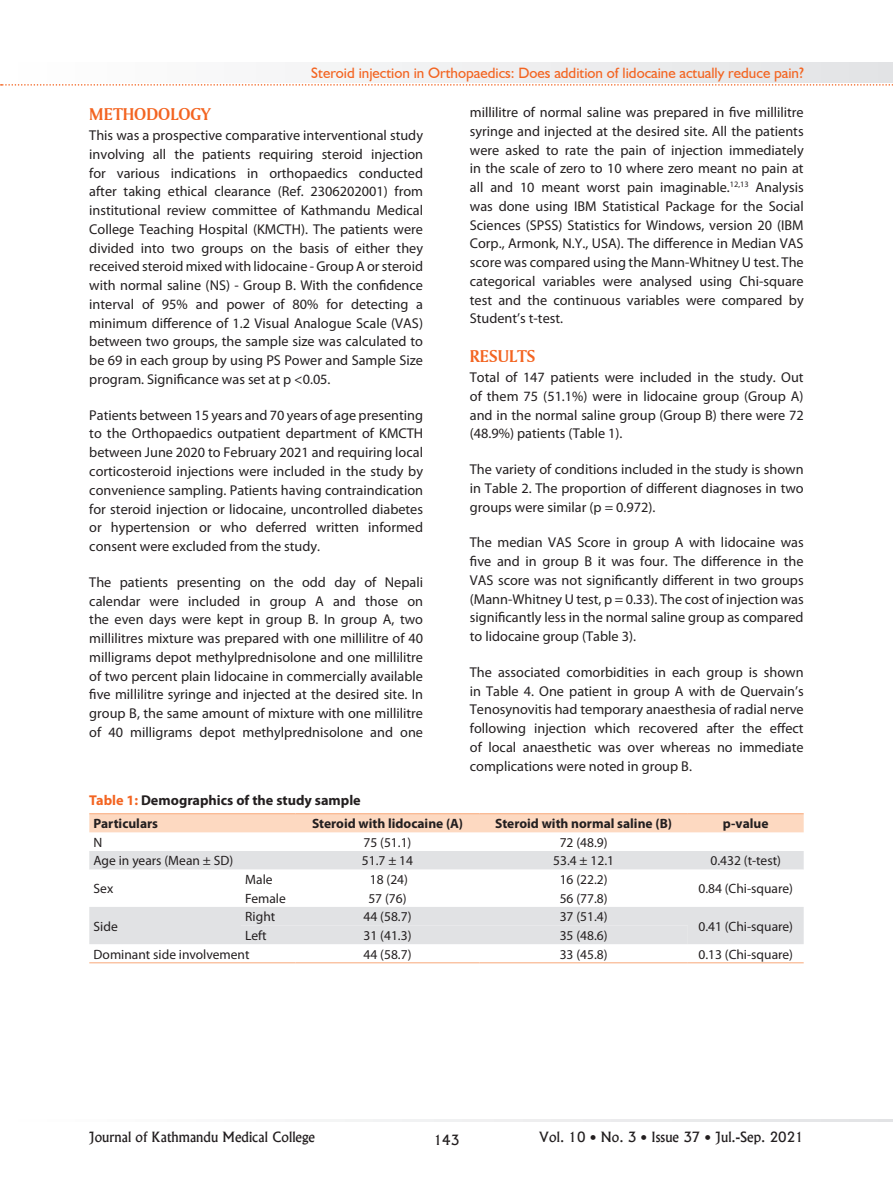
<style>
.page{position:relative;width:893px;height:1191px;background:#fff}
.page>*{position:absolute;margin:0;border:0;box-sizing:border-box;transform-origin:0 0}
.t1{font:18px "Amerigo BT Bold A";color:#f36421}
.t2{font:15px "Humanist 521 BT";color:#f36421}
.t3{font:14.25px/18.8px "Myriad Pro";color:#231f20;text-align:justify}
.t4{font:700 14.25px "Myriad Pro";color:#231f20}
.t5{font:13.5px "Myriad Pro";color:#231f20}
.t6{font:13.5px "Alaska";color:#231f20}
.t7{font:700 13.5px "Myriad Pro";color:#231f20}
.s1{color:#f36421}
</style>
<div class="page">
<svg style="left:313px;top:1119px;width:580px;height:2px"></svg>
<div style="left:0;top:63px;width:893px;height:20px;background:linear-gradient(to right,#fff,#e2e3e5)"></div>
<svg style="left:1px;top:84px;width:892px;height:2px"></svg>
<div style="left:89px;top:814px;width:715px;height:18px;background:#fdd9c1"></div>
<div style="left:89px;top:851px;width:715px;height:18px;background:#e1e2e4"></div>
<svg style="left:89px;top:869px;width:715px;height:75px"></svg>
<hr style="left:89px;top:813px;width:152px;height:1px;background:#f9ad80">
<hr style="left:241px;top:813px;width:55px;height:1px;background:#f9ad80">
<hr style="left:296px;top:813px;width:183px;height:1px;background:#f9ad80">
<hr style="left:479px;top:813px;width:209px;height:1px;background:#f9ad80">
<hr style="left:688px;top:813px;width:116px;height:1px;background:#f9ad80">
<hr style="left:89px;top:962px;width:152px;height:1px;background:#f9ad80">
<hr style="left:241px;top:962px;width:55px;height:1px;background:#f9ad80">
<hr style="left:296px;top:962px;width:183px;height:1px;background:#f9ad80">
<hr style="left:479px;top:962px;width:209px;height:1px;background:#f9ad80">
<hr style="left:688px;top:962px;width:116px;height:1px;background:#f9ad80">
<p class="t2" style="left:311px;top:63px;width:494px">Steroid injection in Orthopaedics: Does addition of lidocaine actually reduce pain?</p>
<p class="t1" style="left:89px;top:103px;width:123px">METHODOLOGY</p>
<p class="t3" style="left:89px;top:126px;width:335px">This was a prospective comparative interventional study involving all the patients requiring steroid injection for various indications in orthopaedics conducted after taking ethical clearance (Ref. 2306202001) from institutional review committee of Kathmandu Medical College Teaching Hospital (KMCTH). The patients were divided into two groups on the basis of either they received steroid mixed with lidocaine - Group A or steroid with normal saline (NS) - Group B. With the confidence interval of 95% and power of 80% for detecting a minimum difference of 1.2 Visual Analogue Scale (VAS) between two groups, the sample size was calculated to be 69 in each group by using PS Power and Sample Size program. Significance was set at p &lt;0.05.</p>
<p class="t3" style="left:89px;top:405px;width:335px">Patients between 15 years and 70 years of age presenting to the Orthopaedics outpatient department of KMCTH between June 2020 to February 2021 and requiring local corticosteroid injections were included in the study by convenience sampling. Patients having contraindication for steroid injection or lidocaine, uncontrolled diabetes or hypertension or who deferred written informed consent were excluded from the study.</p>
<p class="t3" style="left:89px;top:572px;width:335px">The patients presenting on the odd day of Nepali calendar were included in group A and those on the even days were kept in group B. In group A, two millilitres mixture was prepared with one millilitre of 40 milligrams depot methylprednisolone and one millilitre of two percent plain lidocaine in commercially available five millilitre syringe and injected at the desired site. In group B, the same amount of mixture with one millilitre of 40 milligrams depot methylprednisolone and one</p>
<p class="t3" style="left:470px;top:103px;width:335px">millilitre of normal saline was prepared in five millilitre syringe and injected at the desired site. All the patients were asked to rate the pain of injection immediately in the scale of zero to 10 where zero meant no pain at all and 10 meant worst pain imaginable.<sup>12,13</sup> Analysis was done using IBM Statistical Package for the Social Sciences (SPSS) Statistics for Windows, version 20 (IBM Corp., Armonk, N.Y., USA). The difference in Median VAS score was compared using the Mann-Whitney U test. The categorical variables were analysed using Chi-square test and the continuous variables were compared by Student’s t-test.</p>
<p class="t1" style="left:470px;top:345px;width:67px">RESULTS</p>
<p class="t3" style="left:470px;top:367px;width:335px">Total of 147 patients were included in the study. Out of them 75 (51.1%) were in lidocaine group (Group A) and in the normal saline group (Group B) there were 72 (48.9%) patients (Table 1).</p>
<p class="t3" style="left:470px;top:460px;width:335px">The variety of conditions included in the study is shown in Table 2. The proportion of different diagnoses in two groups were similar (p = 0.972).</p>
<p class="t3" style="left:470px;top:533px;width:335px">The median VAS Score in group A with lidocaine was five and in group B it was four. The difference in the VAS score was not significantly different in two groups (Mann-Whitney U test, p = 0.33). The cost of injection was significantly less in the normal saline group as compared to lidocaine group (Table 3).</p>
<p class="t3" style="left:470px;top:662px;width:335px">The associated comorbidities in each group is shown in Table 4. One patient in group A with de Quervain’s Tenosynovitis had temporary anaesthesia of radial nerve following injection which recovered after the effect of local anaesthetic was over whereas no immediate complications were noted in group B.</p>
<p class="t4" style="left:89px;top:790px;width:273px"><span class="s1">Table 1:</span> Demographics of the study sample</p>
<p class="t7" style="left:94px;top:814px;width:66px">Particulars</p>
<p class="t7" style="left:312px;top:814px;width:152px">Steroid with lidocaine (A)</p>
<p class="t7" style="left:495px;top:814px;width:178px">Steroid with normal saline (B)</p>
<p class="t7" style="left:723px;top:814px;width:47px">p-value</p>
<p class="t5" style="left:94px;top:834px;width:10px">N</p>
<p class="t5" style="left:363px;top:834px;width:49px">75 (51.1)</p>
<p class="t5" style="left:560px;top:834px;width:49px">72 (48.9)</p>
<p class="t5" style="left:94px;top:852px;width:141px">Age in years (Mean ± SD)</p>
<p class="t5" style="left:362px;top:852px;width:53px">51.7 ± 14</p>
<p class="t5" style="left:553px;top:852px;width:62px">53.4 ± 12.1</p>
<p class="t5" style="left:710px;top:852px;width:72px">0.432 (t-test)</p>
<p class="t5" style="left:94px;top:880px;width:21px">Sex</p>
<p class="t5" style="left:245px;top:871px;width:29px">Male</p>
<p class="t5" style="left:370px;top:871px;width:40px">18 (24)</p>
<p class="t5" style="left:560px;top:871px;width:49px">16 (22.2)</p>
<p class="t5" style="left:698px;top:880px;width:96px">0.84 (Chi-square)</p>
<p class="t5" style="left:245px;top:889px;width:42px">Female</p>
<p class="t5" style="left:368px;top:889px;width:40px">57 (76)</p>
<p class="t5" style="left:560px;top:889px;width:49px">56 (77.8)</p>
<p class="t5" style="left:245px;top:908px;width:32px">Right</p>
<p class="t5" style="left:364px;top:908px;width:49px">44 (58.7)</p>
<p class="t5" style="left:560px;top:908px;width:49px">37 (51.4)</p>
<p class="t5" style="left:94px;top:917px;width:26px">Side</p>
<p class="t5" style="left:698px;top:917px;width:96px">0.41 (Chi-square)</p>
<p class="t5" style="left:245px;top:927px;width:23px">Left</p>
<p class="t5" style="left:364px;top:927px;width:49px">31 (41.3)</p>
<p class="t5" style="left:560px;top:927px;width:49px">35 (48.6)</p>
<p class="t5" style="left:94px;top:945px;width:157px">Dominant side involvement</p>
<p class="t5" style="left:364px;top:945px;width:49px">44 (58.7)</p>
<p class="t5" style="left:560px;top:945px;width:49px">33 (45.8)</p>
<p class="t5" style="left:698px;top:945px;width:96px">0.13 (Chi-square)</p>
<p class="t6" style="left:89px;top:1129px;width:227px">Journal of Kathmandu Medical College</p>
<p class="t6" style="left:434px;top:1131px;width:27px">143</p>
<p class="t6" style="left:539px;top:1129px;width:266px">Vol. 10 • No. 3 • Issue 37 • Jul.-Sep. 2021</p>
</div>
